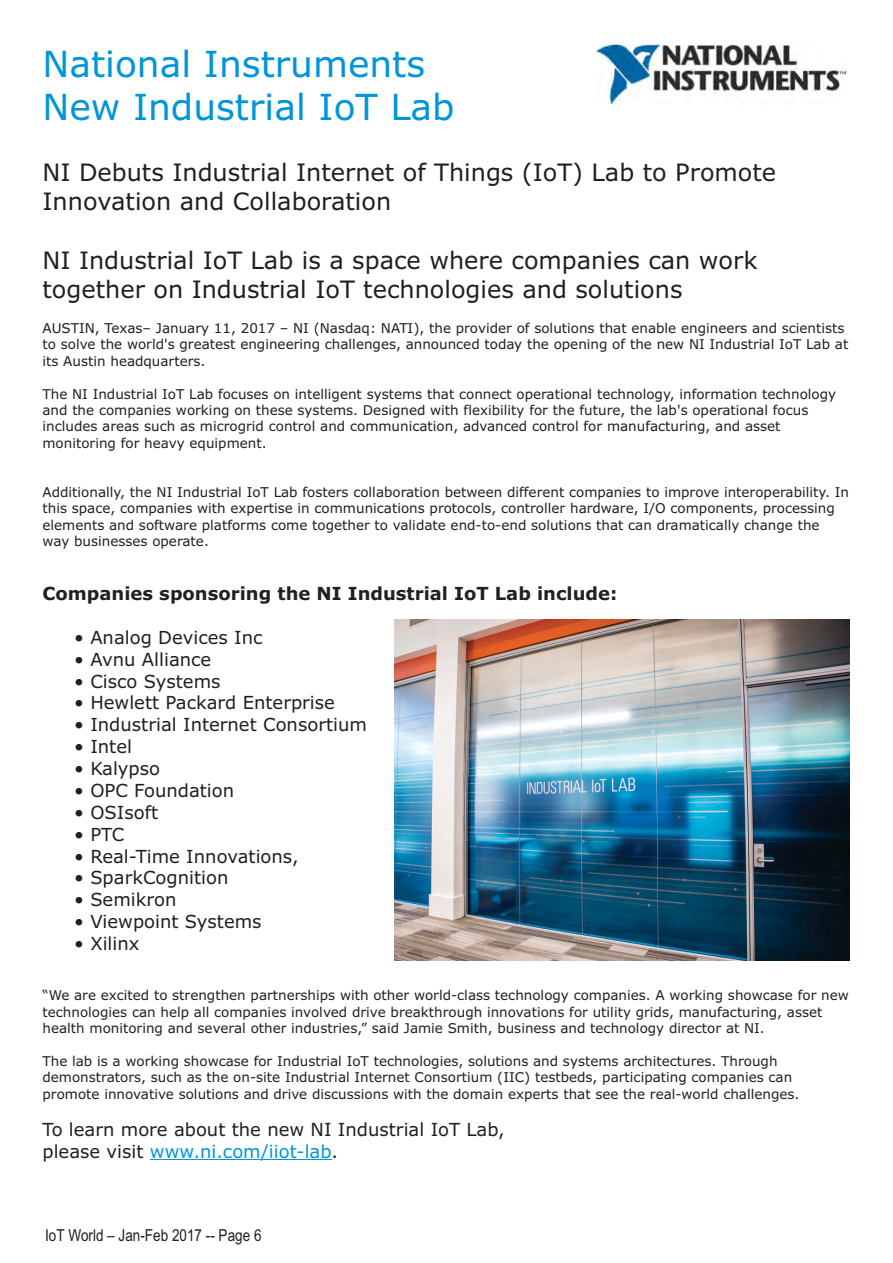
<style>
.page{position:relative;width:893px;height:1263px;background:#fff}
.page>*{position:absolute;margin:0;border:0;box-sizing:border-box;transform-origin:0 0}
.t1{font:36px/43.8px "Verdana";color:#0095da}
.t2{font:24px/29.1px "Verdana";color:#231f20}
.t3{font:18px/21.9px "Verdana";color:#231f20}
.t4{font:700 18px "Verdana";color:#231f20}
.t5{font:16.5px "Arial Narrow";color:#231f20}
.t6{font:13.5px/16.4px "Verdana";color:#231f20}
.s1{color:#0095da}
</style>
<div class="page">
<hr style="left:150px;top:1159px;width:181px;height:1px;background:#0095da">
<img style="left:597px;top:44px;width:249px;height:61px">
<img style="left:395px;top:619px;width:454px;height:341px">
<h1 class="t1" style="left:43px;top:45px;width:413px">National Instruments<br>New Industrial IoT Lab</h1>
<h2 class="t2" style="left:43px;top:160px;width:735px">NI Debuts Industrial Internet of Things (IoT) Lab to Promote<br>Innovation and Collaboration</h2>
<h2 class="t2" style="left:43px;top:247px;width:716px">NI Industrial IoT Lab is a space where companies can work together on Industrial IoT technologies and solutions</h2>
<p class="t6" style="left:43px;top:321px;width:807px">AUSTIN, Texas– January 11, 2017 – NI (Nasdaq: NATI), the provider of solutions that enable engineers and scientists to solve the world's greatest engineering challenges, announced today the opening of the new NI Industrial IoT Lab at its Austin headquarters.</p>
<p class="t6" style="left:43px;top:387px;width:795px">The NI Industrial IoT Lab focuses on intelligent systems that connect operational technology, information technology and the companies working on these systems. Designed with flexibility for the future, the lab's operational focus includes areas such as microgrid control and communication, advanced control for manufacturing, and asset monitoring for heavy equipment.</p>
<p class="t6" style="left:43px;top:485px;width:808px">Additionally, the NI Industrial IoT Lab fosters collaboration between different companies to improve interoperability. In this space, companies with expertise in communications protocols, controller hardware, I/O components, processing elements and software platforms come together to validate end-to-end solutions that can dramatically change the way businesses operate.</p>
<h3 class="t4" style="left:43px;top:586px;width:576px">Companies sponsoring the NI Industrial IoT Lab include:</h3>
<h3 class="t3" style="left:74px;top:628px;width:190px">• Analog Devices Inc</h3>
<h3 class="t3" style="left:74px;top:650px;width:139px">• Avnu Alliance</h3>
<h3 class="t3" style="left:74px;top:671px;width:148px">• Cisco Systems</h3>
<h3 class="t3" style="left:74px;top:693px;width:262px">• Hewlett Packard Enterprise</h3>
<h3 class="t3" style="left:74px;top:715px;width:294px">• Industrial Internet Consortium</h3>
<h3 class="t3" style="left:74px;top:737px;width:59px">• Intel</h3>
<h3 class="t3" style="left:74px;top:759px;width:87px">• Kalypso</h3>
<h3 class="t3" style="left:74px;top:781px;width:162px">• OPC Foundation</h3>
<h3 class="t3" style="left:74px;top:803px;width:85px">• OSIsoft</h3>
<h3 class="t3" style="left:74px;top:825px;width:52px">• PTC</h3>
<h3 class="t3" style="left:74px;top:846px;width:226px">• Real-Time Innovations,</h3>
<h3 class="t3" style="left:74px;top:868px;width:156px">• SparkCognition</h3>
<h3 class="t3" style="left:74px;top:890px;width:104px">• Semikron</h3>
<h3 class="t3" style="left:74px;top:912px;width:189px">• Viewpoint Systems</h3>
<h3 class="t3" style="left:74px;top:934px;width:67px">• Xilinx</h3>
<p class="t6" style="left:43px;top:988px;width:808px">“We are excited to strengthen partnerships with other world-class technology companies. A working showcase for new technologies can help all companies involved drive breakthrough innovations for utility grids, manufacturing, asset health monitoring and several other industries,” said Jamie Smith, business and technology director at NI.</p>
<p class="t6" style="left:43px;top:1054px;width:758px">The lab is a working showcase for Industrial IoT technologies, solutions and systems architectures. Through demonstrators, such as the on-site Industrial Internet Consortium (IIC) testbeds, participating companies can promote innovative solutions and drive discussions with the domain experts that see the real-world challenges.</p>
<h3 class="t3" style="left:43px;top:1120px;width:464px">To learn more about the new NI Industrial IoT Lab, please visit <span class="s1">www.ni.com/iiot-lab</span>.</h3>
<p class="t5" style="left:45px;top:1229px;width:218px">IoT World – Jan-Feb 2017 -- Page 6</p>
</div>
